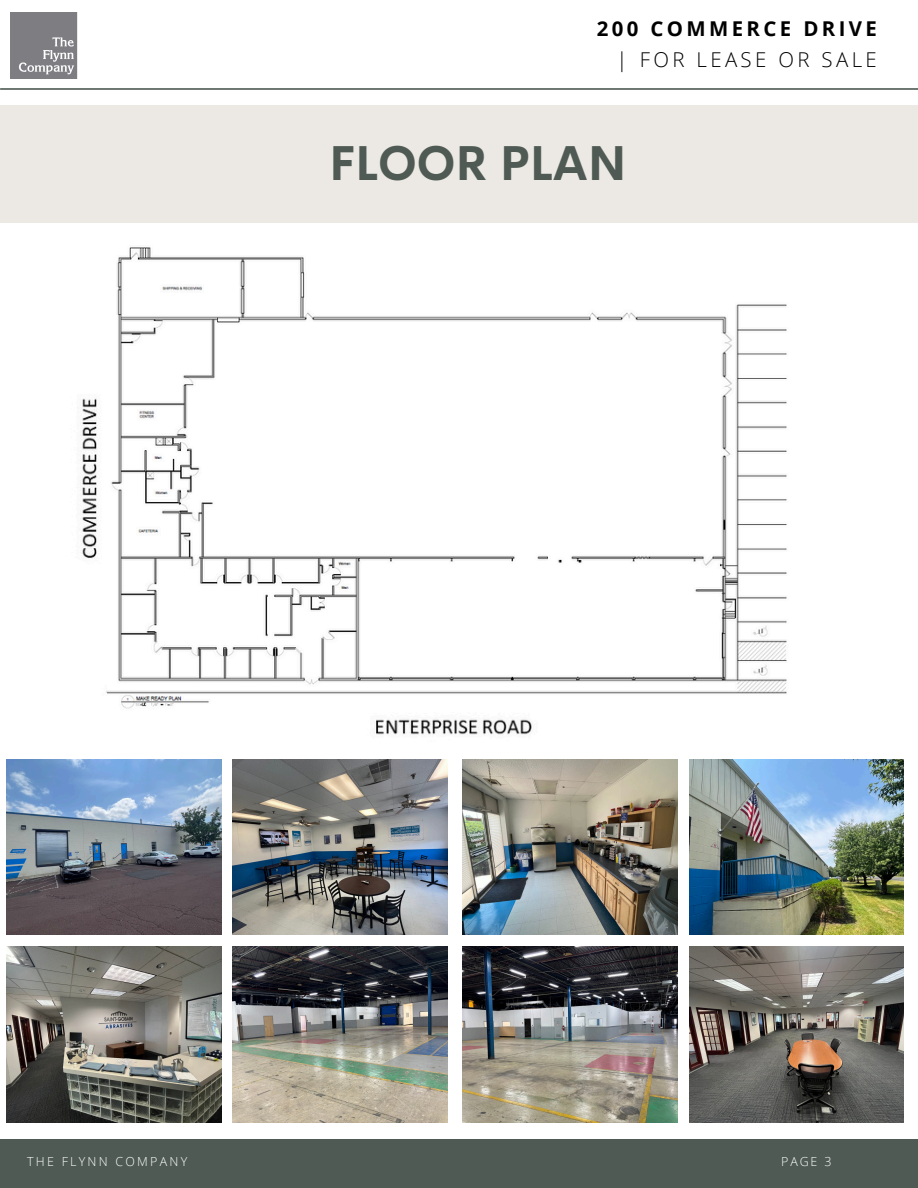
<style>
.page{position:relative;width:918px;height:1188px;background:#fff}
.page>*{position:absolute;margin:0;border:0;box-sizing:border-box;transform-origin:0 0}
.t1{font:700 48px "Cerebri Sans";color:#4e5a53}
.t2{font:700 20.4px/30.3px "Open Sans";letter-spacing:.165em;color:#000;text-align:right}
.t3{font:300 12.45px "Open Sans";letter-spacing:.18em;color:#fff}
.s1{font-weight:300}
</style>
<div class="page">
<img style="left:7px;top:759px;width:214px;height:176px">
<img style="left:7px;top:946px;width:214px;height:177px">
<img style="left:233px;top:759px;width:215px;height:176px">
<img style="left:233px;top:946px;width:215px;height:177px">
<div style="left:0;top:1139px;width:918px;height:49px;background:#4e5a53"></div>
<div style="left:0;top:105px;width:918px;height:118px;background:#ece9e4"></div>
<hr style="left:1px;top:88px;width:917px;height:2px;background:#4e5a53">
<img style="left:11px;top:13px;width:66px;height:66px">
<img style="left:463px;top:759px;width:215px;height:176px">
<img style="left:689px;top:759px;width:215px;height:176px">
<img style="left:689px;top:946px;width:215px;height:177px">
<img style="left:463px;top:946px;width:215px;height:177px">
<img style="left:82px;top:398px;width:450px;height:337px">
<img style="left:108px;top:247px;width:679px;height:464px">
<p class="t2" style="left:597px;top:13px;width:282px">200 COMMERCE DRIVE <span class="s1">| FOR LEASE OR SALE</span></p>
<h1 class="t1" style="left:329px;top:132px;width:299px">FLOOR PLAN</h1>
<p class="t3" style="left:27px;top:1152px;width:162px">THE FLYNN COMPANY</p>
<p class="t3" style="left:781px;top:1152px;width:52px">PAGE 3</p>
</div>
